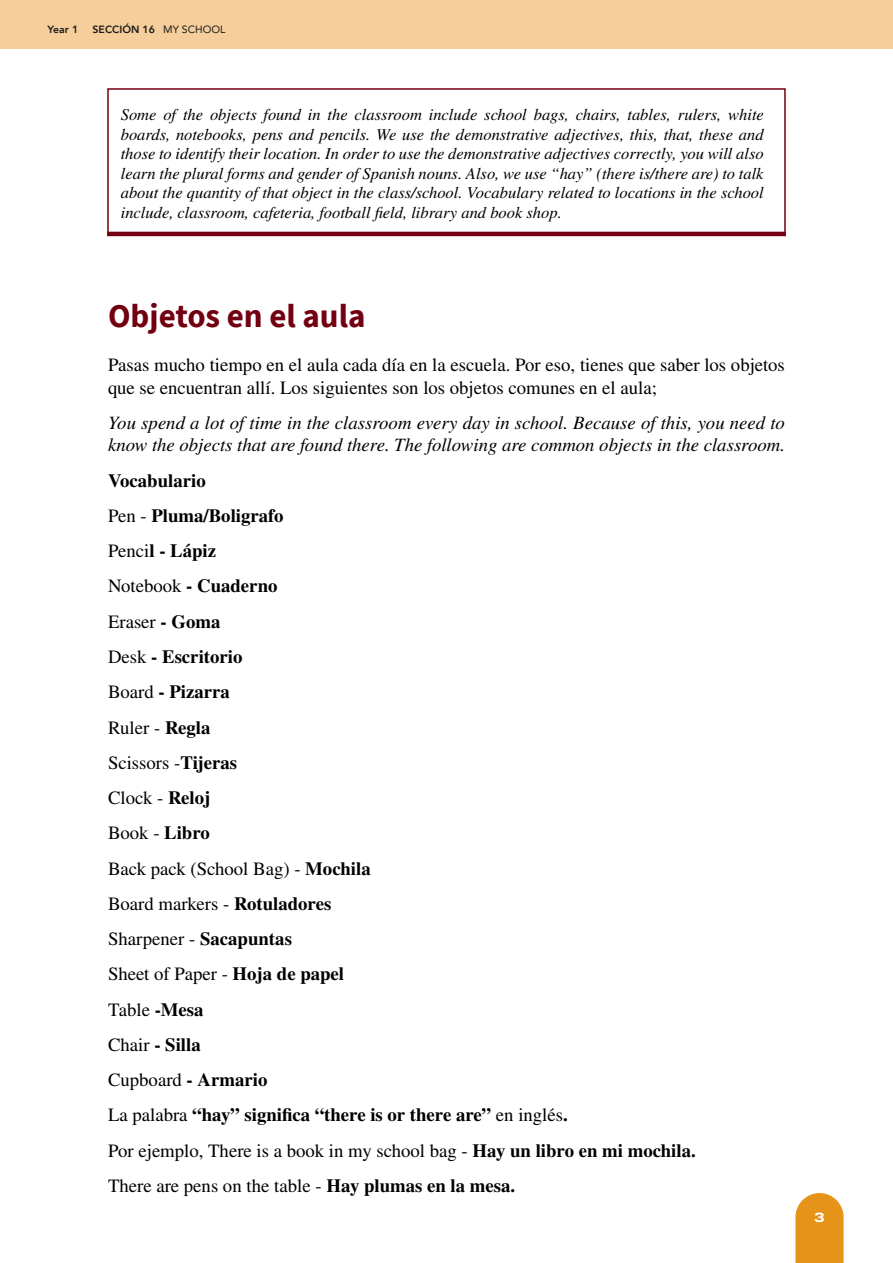
<style>
.page{position:relative;width:893px;height:1263px;background:#fff}
.page>*{position:absolute;margin:0;border:0;box-sizing:border-box;transform-origin:0 0}
.t1{font:700 33px "Source Sans Pro";color:#720011}
.t2{font:700 18.75px/35.2px "STIX General";color:#000}
.t3{font:italic 18.75px/22.5px "STIX General";color:#000}
.t4{font:18.75px/22.5px "STIX General";color:#000}
.t5{font:italic 16.5px/19.5px "STIX General";color:#000;text-align:justify}
.t6{font:800 13.5px "Archivo Expanded";color:#fff}
.t7{font:800 10.5px "Avenir";color:#1a1a1a}
.s1{font-weight:400}
</style>
<div class="page">
<div style="left:0;top:0;width:893px;height:49px;background:#f5ce9b"></div>
<svg style="left:795px;top:1193px;width:49px;height:70px;background:#e89d2e"></svg>
<div style="left:107px;top:88px;width:679px;height:149px;border:2px solid #720011"></div>
<hr style="left:107px;top:232px;width:679px;height:4px;background:#720011">
<p class="t7" style="left:48px;top:21px;width:32px">Year 1</p>
<p class="t7" style="left:93px;top:21px;width:134px">SECCIÓN 16 <span class="s1">MY SCHOOL</span></p>
<p class="t5" style="left:121px;top:105px;width:644px">Some of the objects found in the classroom include school bags, chairs, tables, rulers, white boards, notebooks, pens and pencils. We use the demonstrative adjectives, this, that, these and those to identify their location. In order to use the demonstrative adjectives correctly, you will also learn the plural forms and gender of Spanish nouns. Also, we use “hay” (there is/there are) to talk about the quantity of that object in the class/school. Vocabulary related to locations in the school include, classroom, cafeteria, football field, library and book shop.</p>
<h1 class="t1" style="left:108px;top:294px;width:259px">Objetos en el aula</h1>
<p class="t4" style="left:108px;top:354px;width:678px">Pasas mucho tiempo en el aula cada día en la escuela. Por eso, tienes que saber los objetos que se encuentran allí. Los siguientes son los objetos comunes en el aula;</p>
<p class="t3" style="left:108px;top:411px;width:678px">You spend a lot of time in the classroom every day in school. Because of this, you need to know the objects that are found there. The following are common objects in the classroom.</p>
<p class="t2" style="left:108px;top:463px;width:589px">Vocabulario<br><span class="s1">Pen -</span> Pluma/Boligrafo<br><span class="s1">Penci</span>l - Lápiz<br><span class="s1">Notebook</span> - Cuaderno<br><span class="s1">Eraser</span> - Goma<br><span class="s1">Desk</span> - Escritorio<br><span class="s1">Board</span> - Pizarra<br><span class="s1">Ruler -</span> Regla<br><span class="s1">Scissors -</span>Tijeras<br><span class="s1">Clock -</span> Reloj<br><span class="s1">Book -</span> Libro<br><span class="s1">Back pack (School Bag) -</span> Mochila<br><span class="s1">Board markers -</span> Rotuladores<br><span class="s1">Sharpener -</span> Sacapuntas<br><span class="s1">Sheet of Paper -</span> Hoja de papel<br><span class="s1">Table</span> -Mesa<br><span class="s1">Chair</span> - Silla<br><span class="s1">Cupboard</span> - Armario<br><span class="s1">La palabra</span> “hay” significa “there is or there are” <span class="s1">en inglés</span>.<br><span class="s1">Por ejemplo, There is a book in my school bag -</span> Hay un libro en mi mochila.<br><span class="s1">There are pens on the table -</span> Hay plumas en la mesa.</p>
<p class="t6" style="left:814px;top:1207px;width:12px">3</p>
</div>
